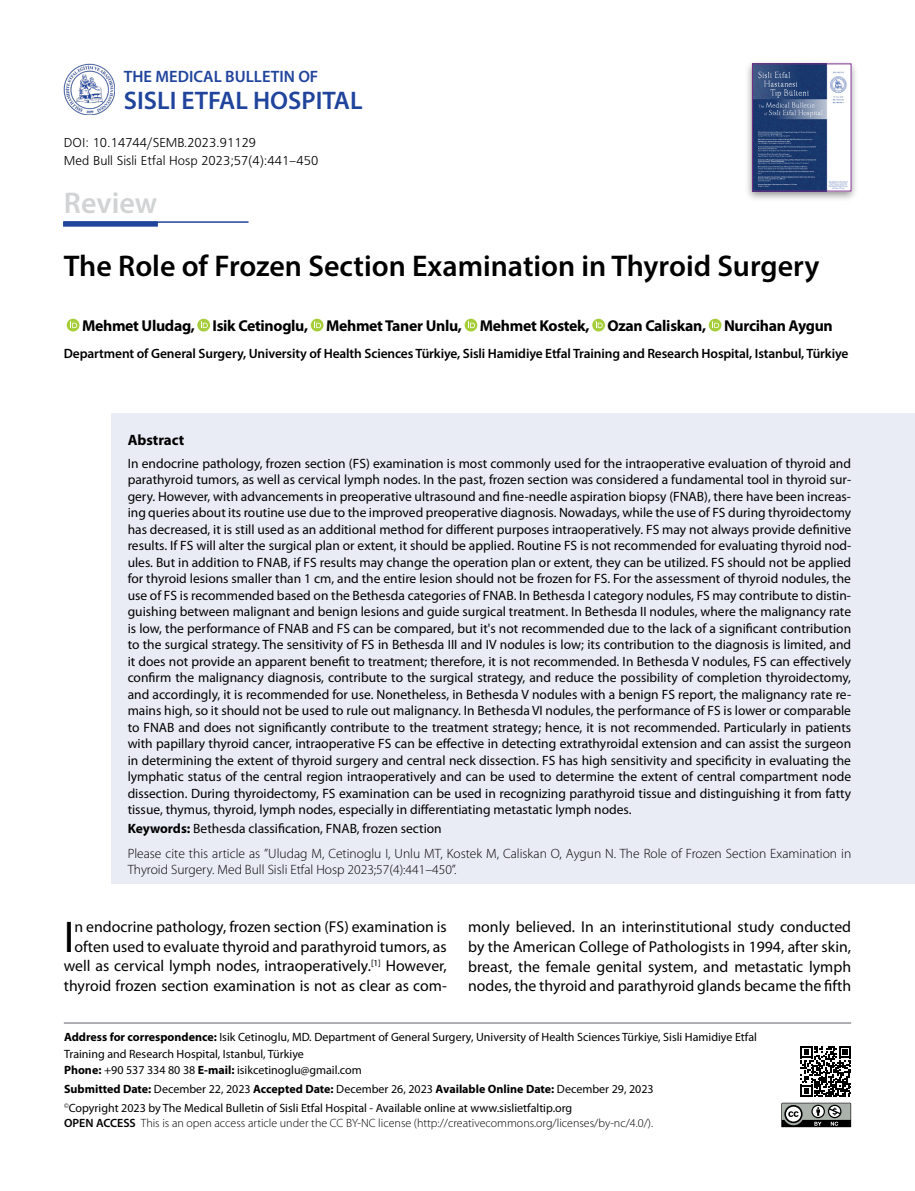
<style>
.page{position:relative;width:915px;height:1191px;background:#fff}
.page>*{position:absolute;margin:0;border:0;box-sizing:border-box;transform-origin:0 0}
.t1{font:44.7px "Myriad Pro";color:#000}
.t2{font:600 30px "Myriad Pro";color:#000}
.t3{font:600 30px "Myriad Pro";color:#d1d3d4}
.t4{font:600 25.5px "Myriad Pro";color:#20449c}
.t5{font:600 16.5px "Myriad Pro";color:#20449c}
.t6{font:15.75px/19.6px "Myriad Pro";color:#000;text-align:right}
.t7{font:700 15.75px "Myriad Pro";letter-spacing:-.02em;color:#000}
.t8{font:700 15px "Myriad Pro";color:#000}
.t9{font:13.5px/16.5px "Myriad Pro";color:#000;text-align:justify}
.t10{font:300 13.5px/25px "Myriad Pro";color:#000}
.t11{font:600 13.5px "Myriad Pro";letter-spacing:-.01em;color:#000}
.t12{font:13.5px/18px "Frugal Normal Tr";color:#000}
.t13{font:12px/16.5px "Myriad Pro";color:#000}
.t14{font:300 12px "Myriad Pro";color:#000}
.s1{font-weight:700}
.s2{font-weight:400}
.s3{font-weight:600}
</style>
<div class="page">
<div style="left:112px;top:413px;width:802px;height:470px;background:#e9ecf5"></div>
<div style="left:67px;top:319px;width:12px;height:12px;background:#a6ce3a;border-radius:50%"></div>
<svg style="left:70px;top:321px;width:7px;height:7px"></svg>
<div style="left:197px;top:319px;width:13px;height:12px;background:#a6ce3a;border-radius:50%"></div>
<svg style="left:201px;top:321px;width:7px;height:7px"></svg>
<div style="left:310px;top:319px;width:13px;height:12px;background:#a6ce3a;border-radius:50%"></div>
<svg style="left:314px;top:321px;width:7px;height:7px"></svg>
<div style="left:464px;top:319px;width:13px;height:12px;background:#a6ce3a;border-radius:50%"></div>
<svg style="left:468px;top:321px;width:7px;height:7px"></svg>
<div style="left:592px;top:319px;width:12px;height:12px;background:#a6ce3a;border-radius:50%"></div>
<svg style="left:595px;top:321px;width:7px;height:7px"></svg>
<div style="left:708px;top:319px;width:13px;height:12px;background:#a6ce3a;border-radius:50%"></div>
<svg style="left:712px;top:321px;width:7px;height:7px"></svg>
<hr style="left:64px;top:1022px;width:786px;height:1px;background:#939598">
<hr style="left:64px;top:221px;width:184px;height:2px;background:#20449c">
<svg style="left:63px;top:221px;width:95px;height:6px"></svg>
<img style="left:64px;top:64px;width:51px;height:51px">
<div style="left:744px;top:60px;width:114px;height:142px;background:#000;opacity:.43"></div>
<img style="left:754px;top:66px;width:94px;height:123px">
<div style="left:752px;top:64px;width:98px;height:127px;border:1px solid #792b88"></div>
<svg style="left:781px;top:1046px;width:71px;height:82px"></svg>
<p class="t5" style="left:124px;top:66px;width:196px">THE MEDICAL BULLETIN OF</p>
<h3 class="t4" style="left:124px;top:84px;width:240px">SISLI ETFAL HOSPITAL</h3>
<p class="t12" style="left:64px;top:133px;width:256px">DOI: 10.14744/SEMB.2023.91129<br>Med Bull Sisli Etfal Hosp 2023;57(4):441–450</p>
<h2 class="t3" style="left:64px;top:184px;width:95px">Review</h2>
<h2 class="t2" style="left:64px;top:247px;width:757px">The Role of Frozen Section Examination in Thyroid Surgery</h2>
<p class="t7" style="left:82px;top:316px;width:752px">Mehmet Uludag, Isik Cetinoglu, Mehmet Taner Unlu, Mehmet Kostek, Ozan Caliskan, Nurcihan Aygun</p>
<p class="t11" style="left:64px;top:345px;width:786px">Department of General Surgery, University of Health Sciences Türkiye, Sisli Hamidiye Etfal Training and Research Hospital, Istanbul, Türkiye</p>
<p class="t8" style="left:128px;top:430px;width:58px">Abstract</p>
<p class="t9" style="left:128px;top:455px;width:724px">In endocrine pathology, frozen section (FS) examination is most commonly used for the intraoperative evaluation of thyroid and parathyroid tumors, as well as cervical lymph nodes. In the past, frozen section was considered a fundamental tool in thyroid sur&shy;gery. However, with advancements in preoperative ultrasound and fine-needle aspiration biopsy (FNAB), there have been increas&shy;ing queries about its routine use due to the improved preoperative diagnosis. Nowadays, while the use of FS during thyroidectomy has decreased, it is still used as an additional method for different purposes intraoperatively. FS may not always provide definitive results. If FS will alter the surgical plan or extent, it should be applied. Routine FS is not recommended for evaluating thyroid nod&shy;ules. But in addition to FNAB, if FS results may change the operation plan or extent, they can be utilized. FS should not be applied for thyroid lesions smaller than 1 cm, and the entire lesion should not be frozen for FS. For the assessment of thyroid nodules, the use of FS is recommended based on the Bethesda categories of FNAB. In Bethesda I category nodules, FS may contribute to distin&shy;guishing between malignant and benign lesions and guide surgical treatment. In Bethesda II nodules, where the malignancy rate is low, the performance of FNAB and FS can be compared, but it's not recommended due to the lack of a significant contribution to the surgical strategy. The sensitivity of FS in Bethesda III and IV nodules is low; its contribution to the diagnosis is limited, and it does not provide an apparent benefit to treatment; therefore, it is not recommended. In Bethesda V nodules, FS can effectively confirm the malignancy diagnosis, contribute to the surgical strategy, and reduce the possibility of completion thyroidectomy, and accordingly, it is recommended for use. Nonetheless, in Bethesda V nodules with a benign FS report, the malignancy rate re&shy;mains high, so it should not be used to rule out malignancy. In Bethesda VI nodules, the performance of FS is lower or comparable to FNAB and does not significantly contribute to the treatment strategy; hence, it is not recommended. Particularly in patients with papillary thyroid cancer, intraoperative FS can be effective in detecting extrathyroidal extension and can assist the surgeon in determining the extent of thyroid surgery and central neck dissection. FS has high sensitivity and specificity in evaluating the lymphatic status of the central region intraoperatively and can be used to determine the extent of central compartment node dissection. During thyroidectomy, FS examination can be used in recognizing parathyroid tissue and distinguishing it from fatty tissue, thymus, thyroid, lymph nodes, especially in differentiating metastatic lymph nodes.</p>
<p class="t10" style="left:128px;top:816px;width:724px"><span class="s1">Keywords:</span> <span class="s2">Bethesda classification, FNAB, frozen section<br></span>Please cite this article as ”Uludag M, Cetinoglu I, Unlu MT, Kostek M, Caliskan O, Aygun N. The Role of Frozen Section Examination in</p>
<p class="t10" style="left:128px;top:857px;width:330px">Thyroid Surgery. Med Bull Sisli Etfal Hosp 2023;57(4):441–450”.</p>
<p class="t6" style="left:64px;top:917px;width:384px">n endocrine pathology, frozen section (FS) examination is often used to evaluate thyroid and parathyroid tumors, as well as cervical lymph nodes, intraoperatively.<sup>[1]</sup> However, thyroid frozen section examination is not as clear as com-</p>
<p class="t6" style="left:468px;top:917px;width:384px;text-align:justify">monly believed. In an interinstitutional study conducted by the American College of Pathologists in 1994, after skin, breast, the female genital system, and metastatic lymph nodes, the thyroid and parathyroid glands became the fifth</p>
<h1 class="t1" style="left:64px;top:909px;width:12px">I</h1>
<p class="t13" style="left:64px;top:1028px;width:694px"><span class="s1">Address for correspondence:</span> Isik Cetinoglu, MD. Department of General Surgery, University of Health Sciences Türkiye, Sisli Hamidiye Etfal<br>Training and Research Hospital, Istanbul, Türkiye<br><span class="s1">Phone:</span> +90 537 334 80 38 <span class="s1">E-mail:</span> isikcetinoglu@gmail.com</p>
<p class="t13" style="left:64px;top:1079px;width:591px;line-height:18.6px"><span class="s1">Submitted Date:</span> December 22, 2023 <span class="s1">Accepted Date:</span> December 26, 2023 <span class="s1">Available Online Date:</span> December 29, 2023 <sup>©</sup>Copyright 2023 by The Medical Bulletin of Sisli Etfal Hospital - Available online at www.sislietfaltip.org</p>
<p class="t14" style="left:64px;top:1116px;width:590px"><span class="s3">OPEN ACCESS</span> This is an open access article under the CC BY-NC license (http://creativecommons.org/licenses/by-nc/4.0/).</p>
</div>
